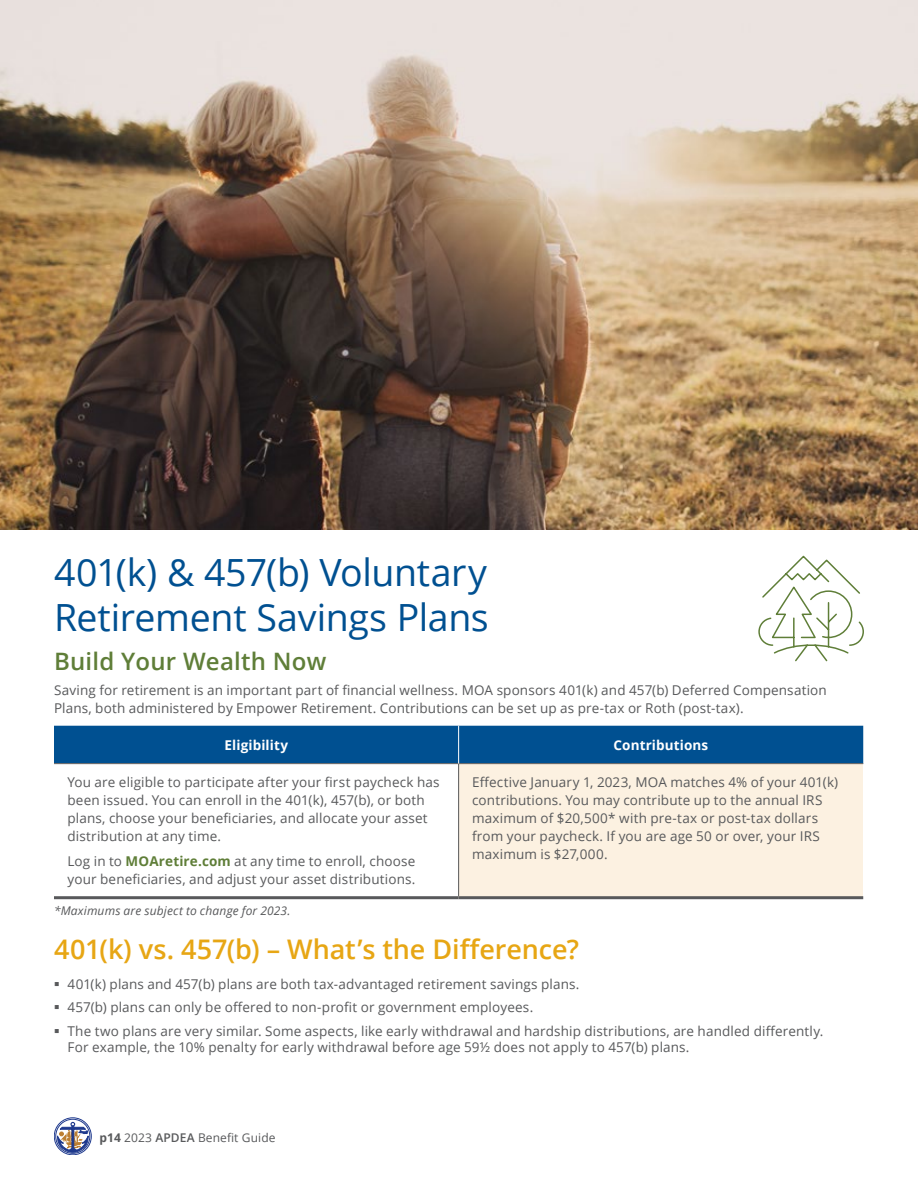
<style>
.page{position:relative;width:918px;height:1188px;background:#fff}
.page>*{position:absolute;margin:0;border:0;box-sizing:border-box;transform-origin:0 0}
.t1{font:37.5px/45px "Open Sans";letter-spacing:-.01em;color:#005091}
.t2{font:600 27px "Open Sans";letter-spacing:-.005em;color:#e7a614}
.t3{font:600 24px "Open Sans";letter-spacing:.01em;color:#5f7e38}
.t4{font:13.5px/18px "Open Sans";letter-spacing:.01em;color:#58595b}
.t5{font:700 13.5px "Open Sans";letter-spacing:.01em;color:#fff}
.t6{font:italic 12px "Open Sans";letter-spacing:.015em;color:#58595b}
.t7{font:12px "Open Sans";letter-spacing:.01em;color:#58595b}
.s1{font-weight:700;color:#5f7e38}
.s2{font-weight:700}
.s3{font-weight:600}
</style>
<div class="page">
<div style="left:54px;top:1118px;width:38px;height:37px;border:1px solid #1e398d;border-radius:50%"></div>
<div style="left:56px;top:1119px;width:34px;height:34px;border:1px solid #1e398d;border-radius:50%"></div>
<svg style="left:56px;top:1122px;width:33px;height:30px"></svg>
<img style="left:0;top:0;width:918px;height:530px">
<div style="left:54px;top:726px;width:809px;height:37px;background:#005091"></div>
<div style="left:459px;top:764px;width:404px;height:134px;background:#fcf1e1"></div>
<hr style="left:458px;top:764px;width:1px;height:132px;background:#58595b">
<hr style="left:54px;top:896px;width:405px;height:3px;background:#58595b">
<hr style="left:459px;top:896px;width:404px;height:3px;background:#58595b">
<hr style="left:54px;top:763px;width:405px;height:1px;background:#58595b">
<hr style="left:459px;top:763px;width:404px;height:1px;background:#58595b">
<hr style="left:458px;top:726px;width:1px;height:37px;background:#fff">
<svg style="left:758px;top:555px;width:106px;height:107px"></svg>
<h1 class="t1" style="left:54px;top:549px;width:436px">401(k) &amp; 457(b) Voluntary<br>Retirement Savings Plans</h1>
<h3 class="t3" style="left:54px;top:645px;width:274px">Build Your Wealth Now</h3>
<p class="t4" style="left:54px;top:681px;width:774px">Saving for retirement is an important part of financial wellness. MOA sponsors 401(k) and 457(b) Deferred Compensation<br>Plans, both administered by Empower Retirement. Contributions can be set up as pre-tax or Roth (post-tax).</p>
<p class="t5" style="left:224px;top:735px;width:65px">Eligibility</p>
<p class="t5" style="left:614px;top:735px;width:96px">Contributions</p>
<p class="t4" style="left:67px;top:773px;width:374px">You are eligible to participate after your first paycheck has been issued. You can enroll in the 401(k), 457(b), or both plans, choose your beneficiaries, and allocate your asset distribution at any time.</p>
<p class="t4" style="left:67px;top:852px;width:349px">Log in to <span class="s1">MOAretire.com</span> at any time to enroll, choose your beneficiaries, and adjust your asset distributions.</p>
<p class="t4" style="left:472px;top:773px;width:368px">Effective January 1, 2023, MOA matches 4% of your 401(k) contributions. You may contribute up to the annual IRS maximum of $20,500* with pre-tax or post-tax dollars from your paycheck. If you are age 50 or over, your IRS maximum is $27,000.</p>
<p class="t6" style="left:54px;top:902px;width:238px">*Maximums are subject to change for 2023.</p>
<h2 class="t2" style="left:54px;top:931px;width:526px">401(k) vs. 457(b) – What’s the Difference?</h2>
<p class="t4" style="left:67px;top:972px;width:757px;line-height:23.2px">401(k) plans and 457(b) plans are both tax-advantaged retirement savings plans.<br>457(b) plans can only be offered to non-profit or government employees.<br>The two plans are very similar. Some aspects, like early withdrawal and hardship distributions, are handled differently.</p>
<p class="t4" style="left:67px;top:1038px;width:624px">For example, the 10% penalty for early withdrawal before age 59½ does not apply to 457(b) plans.</p>
<p class="t7" style="left:99px;top:1129px;width:178px"><span class="s2">p14</span> 2023 <span class="s3">APDEA</span> Benefit Guide</p>
</div>
